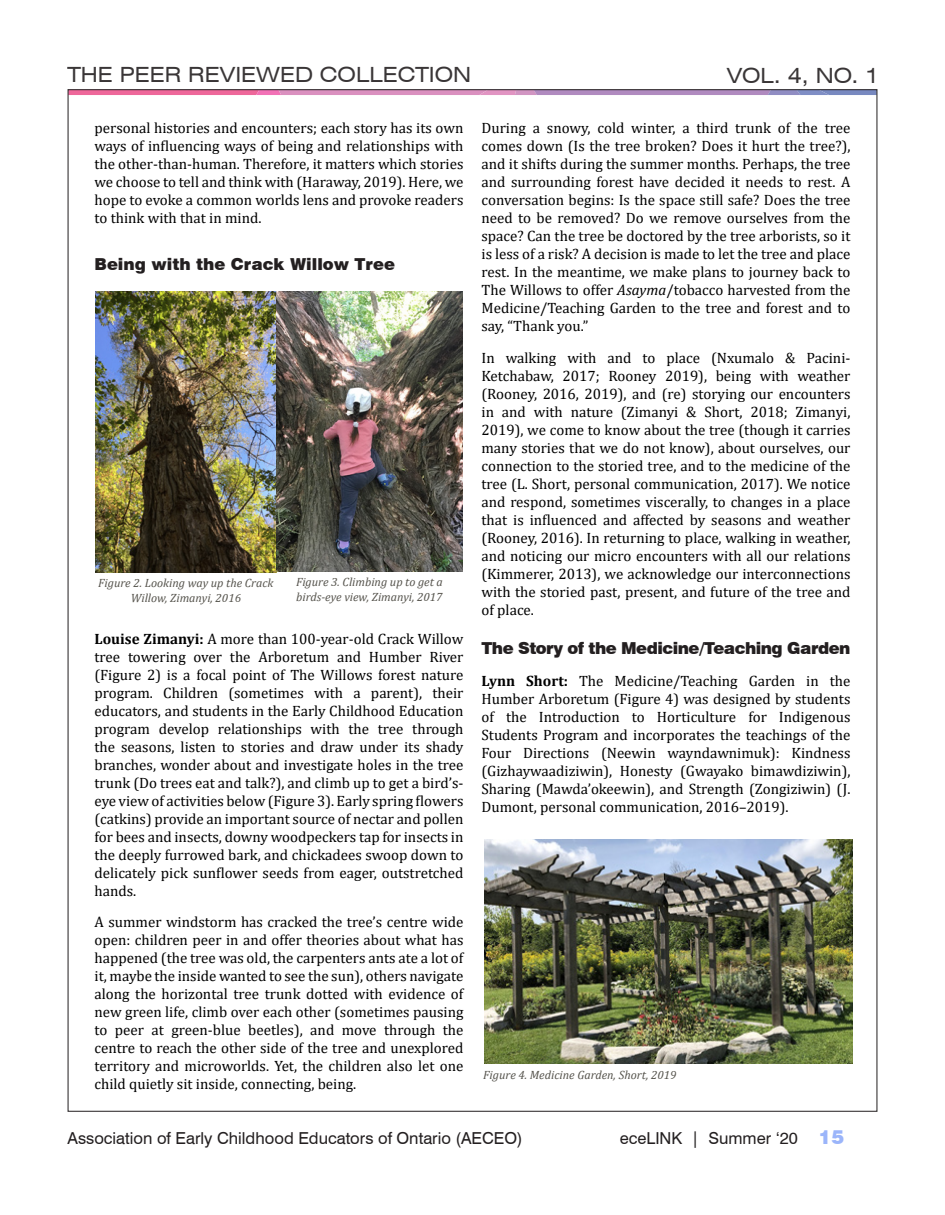
<style>
.page{position:relative;width:945px;height:1215px;background:#fff}
.page>*{position:absolute;margin:0;border:0;box-sizing:border-box;transform-origin:0 0}
.t1{font:expanded 21px "Swiss 721 BT";color:#231f20}
.t2{font:16.5px "Swiss 721 BT";color:#231f20}
.Peer_sub-heading_2{font:900 16.5px "Swiss 721 BT";letter-spacing:-.03em;color:#231f20}
.Peer_sub-heading_2-2{font:900 16.5px "Swiss 721 BT";color:#231f20}
.Peer_paragraph{font:15px/18px "Cambria";color:#000;text-align:justify}
.Article_paragraph{font:italic 12px/15px "Cambria";color:#56544d;text-align:center}
.s1{font-weight:700}
.s2{font-style:italic}
.s3{font-weight:900;font-size:19.5px;color:#9bb5fa}
</style>
<div class="page">
<svg style="left:70px;top:91px;width:806px;height:4px;background:#c783b6"></svg>
<img style="left:95px;top:292px;width:368px;height:280px">
<img style="left:485px;top:839px;width:368px;height:225px">
<h1 class="t1" style="left:68px;top:62px;width:405px">THE PEER REVIEWED COLLECTION</h1>
<h1 class="t1" style="left:727px;top:63px;width:154px">VOL. 4, NO. 1</h1>
<p class="Peer_paragraph" style="left:94px;top:119px;width:371px">personal histories and encounters; each story has its own ways of influencing ways of being and relationships with the other-than-human. Therefore, it matters which stories we choose to tell and think with (Haraway, 2019). Here, we hope to evoke a common worlds lens and provoke readers to think with that in mind.</p>
<p class="Peer_sub-heading_2-2" style="left:94px;top:255px;width:302px">Being with the Crack Willow Tree</p>
<p class="Article_paragraph" style="left:98px;top:575px;width:177px">Figure 2. Looking way up the Crack<br>Willow, Zimanyi, 2016</p>
<p class="Article_paragraph" style="left:296px;top:574px;width:148px;text-align:left">Figure 3. Climbing up to get a birds-eye view, Zimanyi, 2017</p>
<p class="Peer_paragraph" style="left:94px;top:630px;width:371px"><span class="s1">Louise Zimanyi:</span> A more than 100-year-old Crack Willow tree towering over the Arboretum and Humber River (Figure 2) is a focal point of The Willows forest nature program. Children (sometimes with a parent), their educators, and students in the Early Childhood Education program develop relationships with the tree through the seasons, listen to stories and draw under its shady branches, wonder about and investigate holes in the tree trunk (Do trees eat and talk?), and climb up to get a bird’s&shy;eye view of activities below (Figure 3). Early spring flowers (catkins) provide an important source of nectar and pollen for bees and insects, downy woodpeckers tap for insects in the deeply furrowed bark, and chickadees swoop down to delicately pick sunflower seeds from eager, outstretched hands.</p>
<p class="Peer_paragraph" style="left:94px;top:913px;width:371px">A summer windstorm has cracked the tree’s centre wide open: children peer in and offer theories about what has happened (the tree was old, the carpenters ants ate a lot of it, maybe the inside wanted to see the sun), others navigate along the horizontal tree trunk dotted with evidence of new green life, climb over each other (sometimes pausing to peer at green-blue beetles), and move through the centre to reach the other side of the tree and unexplored territory and microworlds. Yet, the children also let one child quietly sit inside, connecting, being.</p>
<p class="Peer_paragraph" style="left:482px;top:119px;width:371px">During a snowy, cold winter, a third trunk of the tree comes down (Is the tree broken? Does it hurt the tree?), and it shifts during the summer months. Perhaps, the tree and surrounding forest have decided it needs to rest. A conversation begins: Is the space still safe? Does the tree need to be removed? Do we remove ourselves from the space? Can the tree be doctored by the tree arborists, so it is less of a risk? A decision is made to let the tree and place rest. In the meantime, we make plans to journey back to The Willows to offer <span class="s2">Asayma</span>/tobacco harvested from the Medicine/Teaching Garden to the tree and forest and to say, “Thank you.”</p>
<p class="Peer_paragraph" style="left:482px;top:348px;width:371px">In walking with and to place (Nxumalo &amp; Pacini-Ketchabaw, 2017; Rooney 2019), being with weather (Rooney, 2016, 2019), and (re) storying our encounters in and with nature (Zimanyi &amp; Short, 2018; Zimanyi, 2019), we come to know about the tree (though it carries many stories that we do not know), about ourselves, our connection to the storied tree, and to the medicine of the tree (L. Short, personal communication, 2017). We notice and respond, sometimes viscerally, to changes in a place that is influenced and affected by seasons and weather (Rooney, 2016). In returning to place, walking in weather, and noticing our micro encounters with all our relations (Kimmerer, 2013), we acknowledge our interconnections with the storied past, present, and future of the tree and of place.</p>
<p class="Peer_sub-heading_2" style="left:482px;top:639px;width:370px">The Story of the Medicine/Teaching Garden</p>
<p class="Peer_paragraph" style="left:482px;top:672px;width:371px"><span class="s1">Lynn Short:</span> The Medicine/Teaching Garden in the Humber Arboretum (Figure 4) was designed by students of the Introduction to Horticulture for Indigenous Students Program and incorporates the teachings of the Four Directions (Neewin wayndawnimuk): Kindness (Gizhaywaadiziwin), Honesty (Gwayako bimawdiziwin), Sharing (Mawda’okeewin), and Strength (Zongiziwin) (J.<br>Dumont, personal communication, 2016–2019).</p>
<p class="Article_paragraph" style="left:483px;top:1066px;width:195px">Figure 4. Medicine Garden, Short, 2019</p>
<p class="t2" style="left:68px;top:1127px;width:457px">Association of Early Childhood Educators of Ontario (AECEO)</p>
<p class="t2" style="left:620px;top:1126px;width:226px">eceLINK | Summer ‘20 <span class="s3">15</span></p>
</div>
